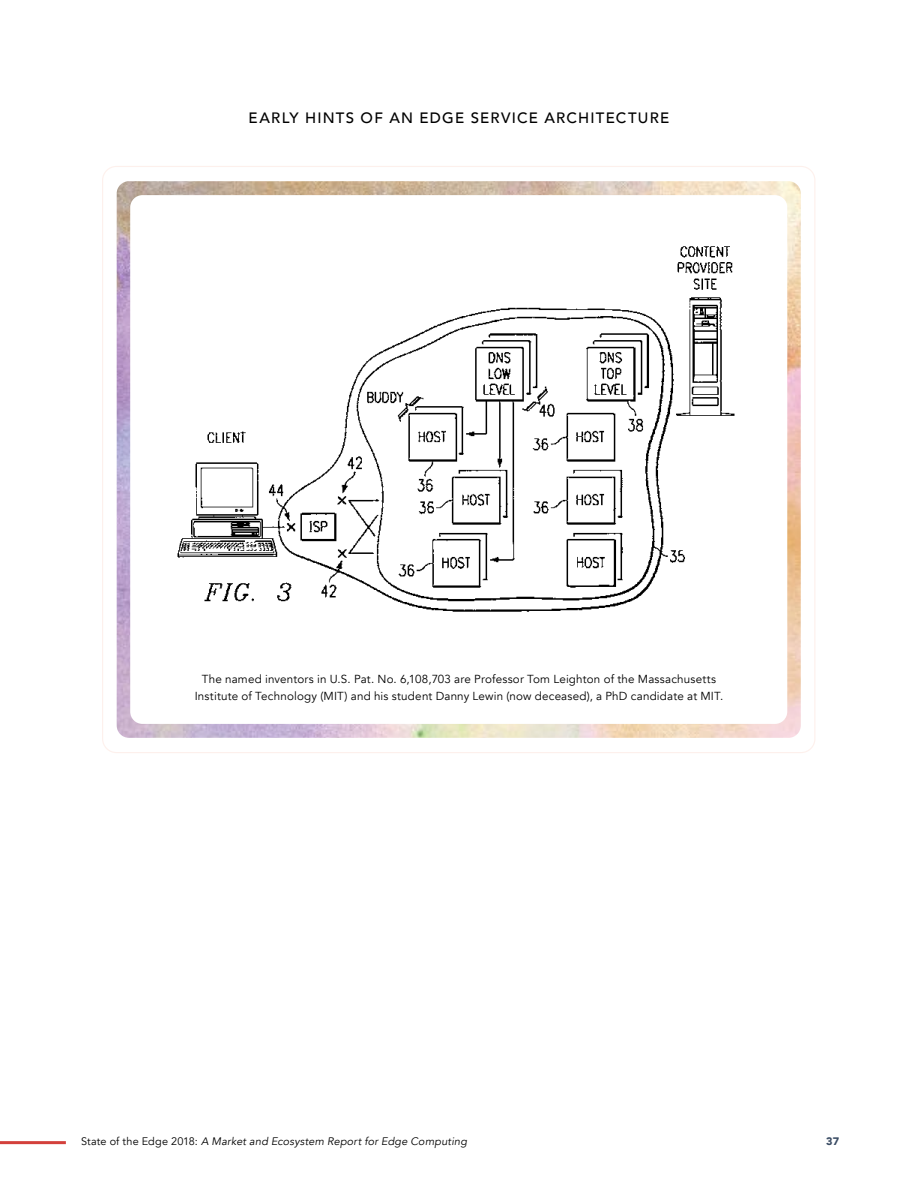
<style>
.page{position:relative;width:918px;height:1188px;background:#fff}
.page>*{position:absolute;margin:0;border:0;box-sizing:border-box;transform-origin:0 0}
.t1{font:500 15px "Avenir";letter-spacing:.08em;color:#000}
.t2{font:11.7px/16.5px "Avenir";letter-spacing:.015em;color:#000;text-align:center}
.t3{font:italic 10.8px "Avenir";letter-spacing:.02em;color:#000}
.t4{font:900 10.8px "Avenir";color:#3a4c64}
.s1{font-style:normal}
</style>
<div class="page">
<hr style="left:0;top:1141px;width:66px;height:3px;background:#d3403b">
<img style="left:117px;top:181px;width:684px;height:557px">
<div style="left:130px;top:195px;width:657px;height:529px;background:#fff;border-radius:12px"></div>
<img style="left:177px;top:246px;width:558px;height:366px">
<p class="t1" style="left:249px;top:105px;width:422px">EARLY HINTS OF AN EDGE SERVICE ARCHITECTURE</p>
<p class="t2" style="left:195px;top:671px;width:530px">The named inventors in U.S. Pat. No. 6,108,703 are Professor Tom Leighton of the Massachusetts<br>Institute of Technology (MIT) and his student Danny Lewin (now deceased), a PhD candidate at MIT.</p>
<p class="t3" style="left:81px;top:1135px;width:388px"><span class="s1">State of the Edge 2018:</span> A Market and Ecosystem Report for Edge Computing</p>
<p class="t4" style="left:826px;top:1132px;width:14px">37</p>
</div>
